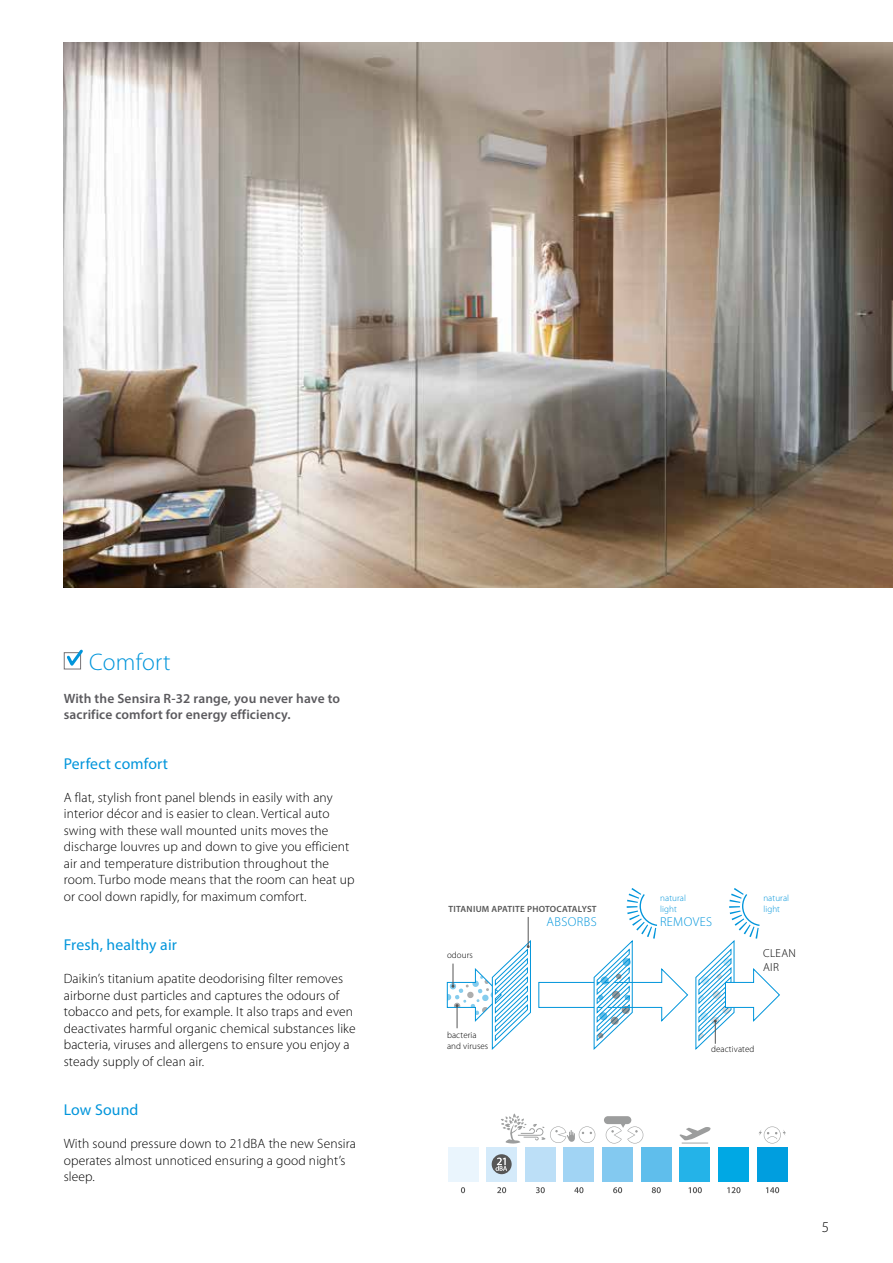
<style>
.page{position:relative;width:893px;height:1263px;background:#fff}
.page>*{position:absolute;margin:0;border:0;box-sizing:border-box;transform-origin:0 0}
.t1{font:300 24px "Myriad Pro";letter-spacing:.01em;color:#0095db}
.t2{font:15.75px "Myriad Pro";letter-spacing:.01em;color:#0095db}
.t3{font:300 15px "Myriad Pro";color:#000}
.t4{font:300 13.5px/16.5px "Myriad Pro";letter-spacing:.01em;color:#000}
.t5{font:600 13.5px/16.5px "Myriad Pro";letter-spacing:.01em;color:#5b5a5e}
.t6{font:300 12.9px "Myriad Pro";letter-spacing:.03em;color:#0095db}
.t7{font:300 11.55px/14px "Myriad Pro";letter-spacing:.03em;color:#000}
.t8{font:300 9px/10.8px "Myriad Pro";letter-spacing:.01em;color:#000}
.t9{font:600 9px "Myriad Pro";letter-spacing:.03em;color:#565656}
.t10{font:300 9px/10.8px "Myriad Pro";letter-spacing:.01em;color:#0095db}
</style>
<div class="page">
<img style="left:64px;top:43px;width:829px;height:544px">
<svg style="left:64px;top:649px;width:19px;height:21px"></svg>
<div style="left:538px;top:982px;width:75px;height:26px;background:#fff;border:1px solid #0095db"></div>
<hr style="left:528px;top:917px;width:1px;height:30px;background:#565656">
<svg style="left:447px;top:939px;width:84px;height:111px"></svg>
<svg style="left:593px;top:888px;width:95px;height:162px"></svg>
<svg style="left:695px;top:888px;width:85px;height:162px"></svg>
<svg style="left:758px;top:1126px;width:28px;height:17px"></svg>
<div style="left:604px;top:1116px;width:27px;height:8px;background:#9c9d9d;border-radius:4px"></div>
<svg style="left:606px;top:1120px;width:37px;height:23px"></svg>
<svg style="left:679px;top:1127px;width:32px;height:16px"></svg>
<svg style="left:501px;top:1113px;width:94px;height:30px"></svg>
<div style="left:448px;top:1147px;width:30px;height:34px;background:#eaf5fd"></div>
<div style="left:486px;top:1147px;width:31px;height:34px;background:#d4eafa"></div>
<div style="left:525px;top:1147px;width:31px;height:34px;background:#bcdff7"></div>
<div style="left:563px;top:1147px;width:31px;height:34px;background:#a1d4f4"></div>
<div style="left:602px;top:1147px;width:31px;height:34px;background:#83c9f0"></div>
<div style="left:641px;top:1147px;width:31px;height:34px;background:#5fbeec"></div>
<div style="left:679px;top:1147px;width:31px;height:34px;background:#24b3e8"></div>
<div style="left:718px;top:1147px;width:31px;height:34px;background:#00a8e4"></div>
<div style="left:757px;top:1147px;width:31px;height:34px;background:#009edf"></div>
<svg style="left:461px;top:1187px;width:4px;height:6px"></svg>
<svg style="left:497px;top:1187px;width:9px;height:6px"></svg>
<svg style="left:536px;top:1187px;width:9px;height:6px"></svg>
<svg style="left:574px;top:1187px;width:9px;height:6px"></svg>
<svg style="left:613px;top:1187px;width:9px;height:6px"></svg>
<svg style="left:652px;top:1187px;width:9px;height:6px"></svg>
<svg style="left:689px;top:1187px;width:13px;height:6px"></svg>
<svg style="left:727px;top:1187px;width:13px;height:6px"></svg>
<svg style="left:766px;top:1187px;width:13px;height:6px"></svg>
<div style="left:492px;top:1154px;width:20px;height:20px;background:#565656;border-radius:50%"></div>
<svg style="left:495px;top:1157px;width:12px;height:14px"></svg>
<h1 class="t1" style="left:89px;top:648px;width:83px">Comfort</h1>
<p class="t5" style="left:64px;top:689px;width:278px">With the Sensira R-32 range, you never have to sacrifice comfort for energy efficiency.</p>
<p class="t2" style="left:64px;top:754px;width:106px">Perfect comfort</p>
<p class="t4" style="left:64px;top:789px;width:292px">A flat, stylish front panel blends in easily with any interior décor and is easier to clean. Vertical auto swing with these wall mounted units moves the discharge louvres up and down to give you efficient air and temperature distribution throughout the room. Turbo mode means that the room can heat up or cool down rapidly, for maximum comfort.</p>
<p class="t2" style="left:64px;top:935px;width:115px">Fresh, healthy air</p>
<p class="t4" style="left:64px;top:970px;width:294px">Daikin’s titanium apatite deodorising filter removes airborne dust particles and captures the odours of tobacco and pets, for example. It also traps and even deactivates harmful organic chemical substances like bacteria, viruses and allergens to ensure you enjoy a steady supply of clean air.</p>
<p class="t2" style="left:64px;top:1100px;width:76px">Low Sound</p>
<p class="t4" style="left:64px;top:1135px;width:294px">With sound pressure down to 21dBA the new Sensira operates almost unnoticed ensuring a good night’s sleep.</p>
<p class="t10" style="left:660px;top:893px;width:27px">natural light</p>
<p class="t10" style="left:763px;top:893px;width:27px">natural light</p>
<p class="t9" style="left:449px;top:903px;width:150px">TITANIUM APATITE PHOTOCATALYST</p>
<p class="t6" style="left:547px;top:915px;width:52px">ABSORBS</p>
<p class="t6" style="left:660px;top:915px;width:54px">REMOVES</p>
<p class="t8" style="left:447px;top:949px;width:27px">odours</p>
<p class="t8" style="left:447px;top:1030px;width:43px">bacteria and viruses</p>
<p class="t7" style="left:763px;top:946px;width:34px">CLEAN<br>AIR</p>
<p class="t8" style="left:711px;top:1044px;width:45px">deactivated</p>
<p class="t3" style="left:822px;top:1219px;width:9px">5</p>
</div>
